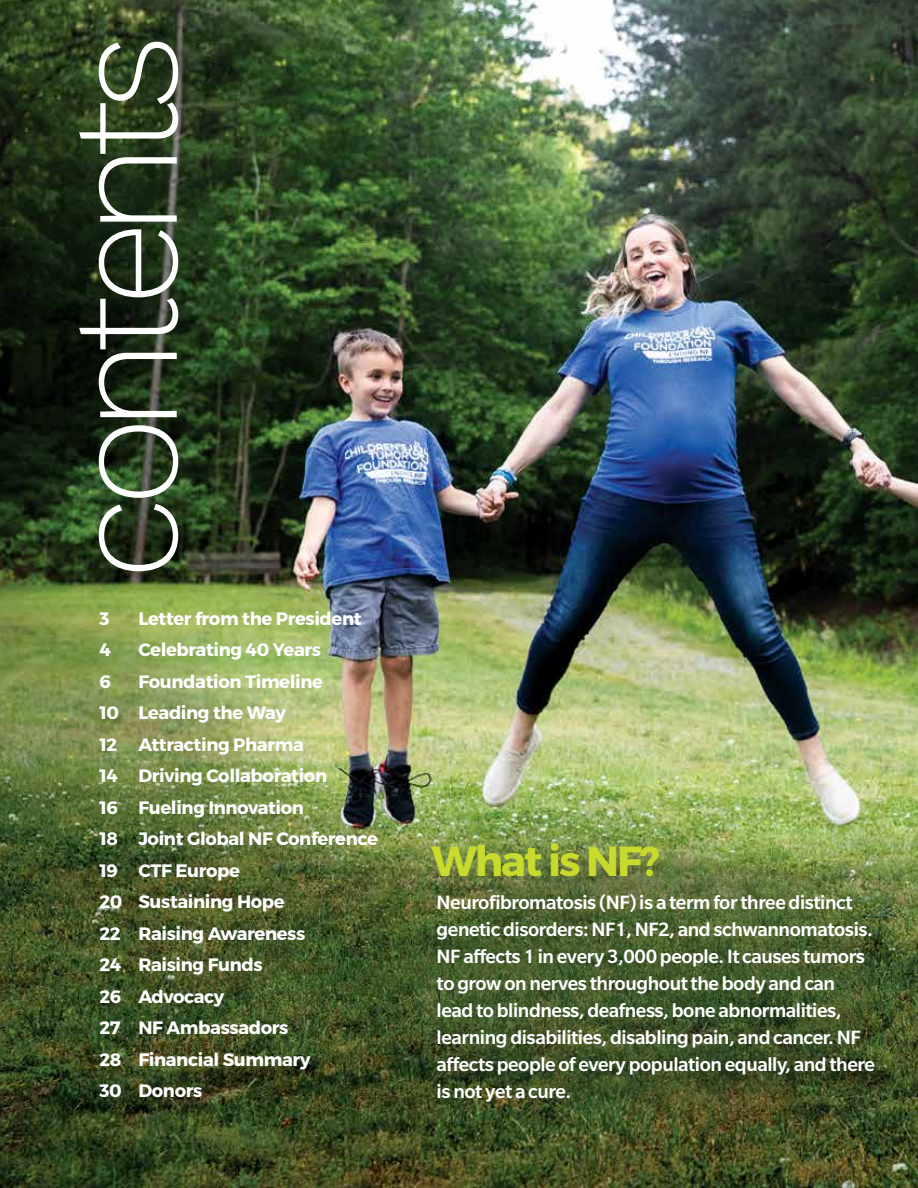
<style>
.page{position:relative;width:918px;height:1188px;background:#fff}
.page>*{position:absolute;margin:0;border:0;box-sizing:border-box;transform-origin:0 0}
.t1{font:200 153px "Work Sans";letter-spacing:-.08em;color:#fff}
.t2{font:700 42px "Montserrat";letter-spacing:-.05em;color:#c8da2b}
.t3{font:500 21px/27px "Slate Pro";letter-spacing:-.02em;color:#fff}
.t4{font:700 18px/31.5px "Montserrat";letter-spacing:-.02em;color:#fff}
</style>
<div class="page">
<img style="left:0;top:0;width:918px;height:1188px">
<svg style="left:415px;top:851px;width:464px;height:269px;background:#475b2d"></svg>
<h1 class="t1" style="left:34px;top:580px;width:547px;rotate:-90deg">contents</h1>
<p class="t4" style="left:99px;top:603px;width:12px">3</p>
<p class="t4" style="left:138px;top:603px;width:225px">Letter from the President</p>
<p class="t4" style="left:99px;top:634px;width:13px">4</p>
<p class="t4" style="left:138px;top:634px;width:184px">Celebrating 40 Years</p>
<p class="t4" style="left:99px;top:666px;width:13px">6</p>
<p class="t4" style="left:99px;top:666px;width:280px;text-indent:39px">Foundation Timeline<br>10 Leading the Way<br>12 Attracting Pharma<br>14 Driving Collaboration<br>16 Fueling Innovation<br>18 Joint Global NF Conference<br>19 CTF Europe<br>20 Sustaining Hope<br>22 Raising Awareness<br>24 Raising Funds<br>26 Advocacy<br>27 NF Ambassadors<br>28 Financial Summary<br>30 Donors</p>
<h2 class="t2" style="left:431px;top:835px;width:230px">What is NF?</h2>
<p class="t3" style="left:437px;top:889px;width:440px">Neurofibromatosis (NF) is a term for three distinct genetic disorders: NF1, NF2, and schwannomatosis.<br>NF affects 1 in every 3,000 people. It causes tumors to grow on nerves throughout the body and can lead to blindness, deafness, bone abnormalities, learning disabilities, disabling pain, and cancer. NF affects people of every population equally, and there is not yet a cure.</p>
</div>
